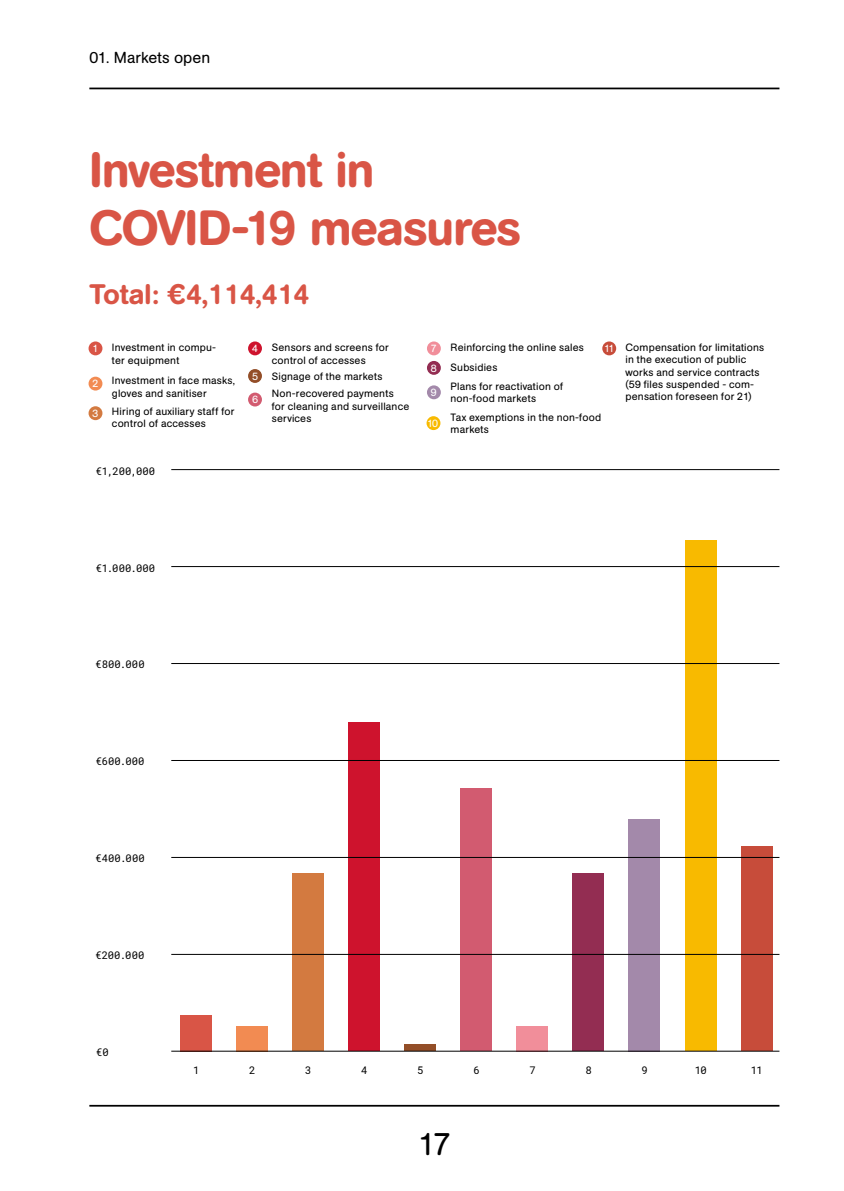
<style>
.page{position:relative;width:844px;height:1191px;background:#fff}
.page>*{position:absolute;margin:0;border:0;box-sizing:border-box;transform-origin:0 0}
.t1{font:500 49px/57.8px "AG Book Rounded Std";letter-spacing:-.015em;color:#d95546}
.t2{font:31.5px "AG Book Rounded Std";color:#000}
.t3{font:500 28px "AG Book Rounded Std";color:#d95546}
.t4{font:15.75px "AG Book Rounded Std";letter-spacing:.005em;color:#000}
.t5{font:10.5px/12.2px "AG Book Rounded Std";letter-spacing:.015em;color:#000}
.t6{font:10.5px "Roboto Mono";letter-spacing:.01em;color:#000}
.t7{font:10.5px/19.1px "AG Book Rounded Std";color:#fff}
</style>
<div class="page">
<div style="left:292px;top:873px;width:32px;height:178px;background:#d37a40"></div>
<div style="left:348px;top:722px;width:32px;height:329px;background:#ce132d"></div>
<div style="left:460px;top:788px;width:32px;height:263px;background:#d25b70"></div>
<div style="left:572px;top:873px;width:32px;height:178px;background:#932d52"></div>
<div style="left:628px;top:819px;width:32px;height:232px;background:#a389aa"></div>
<div style="left:684px;top:540px;width:32px;height:511px;background:#f8ba00"></div>
<div style="left:740px;top:846px;width:32px;height:205px;background:#c74c3a"></div>
<hr style="left:89px;top:1104px;width:690px;height:2px;background:#000">
<hr style="left:89px;top:88px;width:690px;height:1px;background:#000">
<div style="left:236px;top:1026px;width:32px;height:25px;background:#f28b52"></div>
<div style="left:404px;top:1044px;width:32px;height:7px;background:#934e28"></div>
<div style="left:180px;top:1015px;width:32px;height:36px;background:#d95546"></div>
<hr style="left:171px;top:469px;width:608px;height:1px;background:#000">
<hr style="left:171px;top:566px;width:608px;height:1px;background:#000">
<hr style="left:171px;top:663px;width:608px;height:1px;background:#000">
<hr style="left:171px;top:760px;width:608px;height:1px;background:#000">
<hr style="left:171px;top:857px;width:608px;height:1px;background:#000">
<div style="left:516px;top:1026px;width:32px;height:25px;background:#f18e9a"></div>
<hr style="left:171px;top:1050px;width:608px;height:1px;background:#000">
<hr style="left:171px;top:954px;width:608px;height:1px;background:#000">
<div style="left:88px;top:341px;width:14px;height:14px;background:#d95546;border-radius:50%"></div>
<div style="left:248px;top:369px;width:14px;height:14px;background:#934e28;border-radius:50%"></div>
<div style="left:427px;top:385px;width:14px;height:14px;background:#a389aa;border-radius:50%"></div>
<div style="left:88px;top:406px;width:14px;height:14px;background:#d37a40;border-radius:50%"></div>
<div style="left:427px;top:341px;width:14px;height:14px;background:#f18e9a;border-radius:50%"></div>
<div style="left:602px;top:341px;width:14px;height:14px;background:#c74c3a;border-radius:50%"></div>
<div style="left:248px;top:341px;width:14px;height:14px;background:#ce132d;border-radius:50%"></div>
<div style="left:427px;top:361px;width:14px;height:14px;background:#932d52;border-radius:50%"></div>
<div style="left:88px;top:377px;width:14px;height:13px;background:#f28b52;border-radius:50%"></div>
<div style="left:248px;top:392px;width:14px;height:14px;background:#d25b70;border-radius:50%"></div>
<div style="left:426px;top:416px;width:14px;height:14px;background:#f8ba00;border-radius:50%"></div>
<h3 class="t4" style="left:89px;top:48px;width:122px">01. Markets open</h3>
<h1 class="t1" style="left:89px;top:141px;width:433px">Investment in<br>COVID-19 measures</h1>
<h3 class="t3" style="left:89px;top:278px;width:221px">Total: €4,114,414</h3>
<p class="t5" style="left:272px;top:341px;width:118px">Sensors and screens for control of accesses</p>
<p class="t5" style="left:112px;top:341px;width:106px">Investment in compu&shy;ter equipment</p>
<p class="t7" style="left:92px;top:339px;width:7px">1</p>
<p class="t7" style="left:252px;top:339px;width:7px">4</p>
<p class="t7" style="left:431px;top:339px;width:7px">7<br>8</p>
<p class="t7" style="left:431px;top:383px;width:7px">9</p>
<p class="t7" style="left:427px;top:414px;width:12px">10</p>
<p class="t7" style="left:252px;top:366px;width:7px">5</p>
<p class="t7" style="left:252px;top:390px;width:7px">6</p>
<p class="t5" style="left:272px;top:370px;width:112px">Signage of the markets</p>
<p class="t5" style="left:112px;top:374px;width:124px">Investment in face masks, gloves and sanitiser</p>
<p class="t7" style="left:92px;top:374px;width:7px">2</p>
<p class="t7" style="left:92px;top:404px;width:7px">3</p>
<p class="t5" style="left:272px;top:388px;width:139px">Non-recovered payments for cleaning and surveillance services</p>
<p class="t5" style="left:112px;top:405px;width:124px">Hiring of auxiliary staff for control of accesses</p>
<p class="t5" style="left:450px;top:341px;width:135px">Reinforcing the online sales</p>
<p class="t5" style="left:625px;top:341px;width:140px">Compensation for limitations in the execution of public works and service contracts (59 files suspended - com&shy;pensation foreseen for 21)</p>
<p class="t7" style="left:604px;top:339px;width:12px">11</p>
<p class="t5" style="left:450px;top:361px;width:48px">Subsidies</p>
<p class="t5" style="left:450px;top:380px;width:114px">Plans for reactivation of non-food markets</p>
<p class="t5" style="left:450px;top:411px;width:152px">Tax exemptions in the non-food markets</p>
<p class="t6" style="left:96px;top:463px;width:61px">€1,200,000</p>
<p class="t6" style="left:96px;top:560px;width:61px">€1.000.000</p>
<p class="t6" style="left:96px;top:657px;width:51px">€800.000</p>
<p class="t6" style="left:96px;top:754px;width:50px">€600.000</p>
<p class="t6" style="left:96px;top:851px;width:51px">€400.000</p>
<p class="t6" style="left:95px;top:947px;width:51px">€200.000</p>
<p class="t6" style="left:96px;top:1044px;width:14px">€0</p>
<p class="t6" style="left:193px;top:1062px;width:8px">1</p>
<p class="t6" style="left:249px;top:1062px;width:8px">2</p>
<p class="t6" style="left:305px;top:1062px;width:8px">3</p>
<p class="t6" style="left:361px;top:1062px;width:8px">4</p>
<p class="t6" style="left:417px;top:1062px;width:8px">5</p>
<p class="t6" style="left:473px;top:1062px;width:8px">6</p>
<p class="t6" style="left:529px;top:1062px;width:8px">7</p>
<p class="t6" style="left:585px;top:1062px;width:8px">8</p>
<p class="t6" style="left:641px;top:1062px;width:8px">9</p>
<p class="t6" style="left:694px;top:1062px;width:14px">10</p>
<p class="t6" style="left:750px;top:1062px;width:13px">11</p>
<h2 class="t2" style="left:418px;top:1126px;width:35px">17</h2>
</div>
